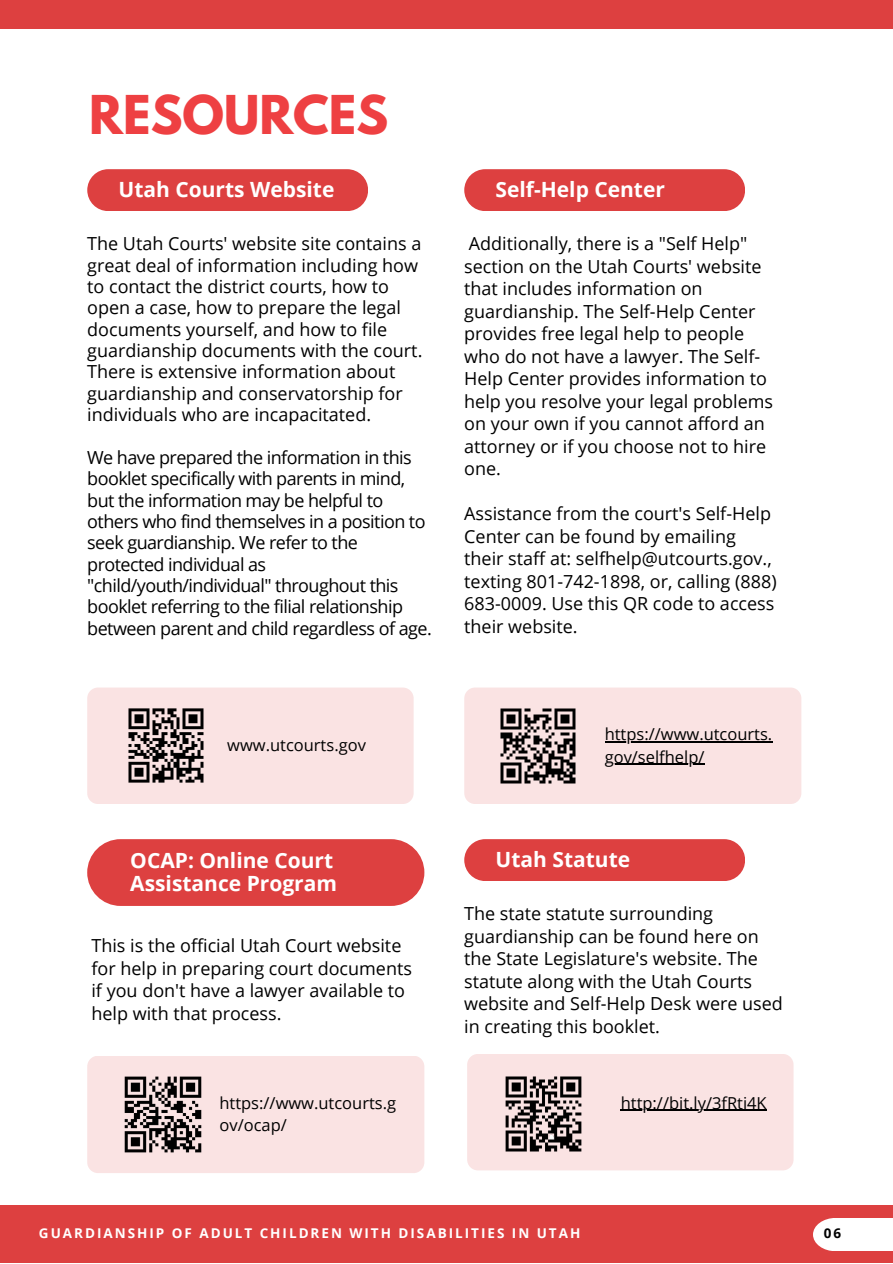
<style>
.page{position:relative;width:893px;height:1264px;background:#fff}
.page>*{position:absolute;margin:0;border:0;box-sizing:border-box;transform-origin:0 0}
.t1{font:700 47.4px "League Spartan";color:#ee4042}
.t2{font:700 21px/22.5px "Open Sans";color:#fff}
.t3{font:18px/22.5px "Open Sans";color:#000}
.t4{font:18px/21.3px "Open Sans";letter-spacing:-.03em;color:#000}
.t5{font:16.5px/22.5px "Open Sans";color:#000}
.t6{font:700 13.5px "Open Sans";letter-spacing:.145em;color:#fff}
.t7{font:700 13.5px "Open Sans";color:#000}
</style>
<div class="page">
<div style="left:0;top:1205px;width:892px;height:57px;background:#dd4040"></div>
<div style="left:0;top:0;width:892px;height:29px;background:#dd4040"></div>
<div style="left:813px;top:1218px;width:79px;height:32px;background:#fff"></div>
<div style="left:87px;top:169px;width:280px;height:42px;background:#dd4040;border-radius:21px"></div>
<div style="left:464px;top:169px;width:280px;height:42px;background:#dd4040;border-radius:21px"></div>
<div style="left:87px;top:687px;width:326px;height:117px;background:#fae3e3;border-radius:11px"></div>
<div style="left:464px;top:687px;width:337px;height:117px;background:#fae3e3;border-radius:11px"></div>
<img style="left:128px;top:708px;width:76px;height:75px">
<div style="left:464px;top:839px;width:280px;height:42px;background:#dd4040;border-radius:21px"></div>
<div style="left:467px;top:1053px;width:326px;height:117px;background:#fae3e3;border-radius:11px"></div>
<div style="left:87px;top:839px;width:337px;height:67px;background:#dd4040;border-radius:33px"></div>
<div style="left:87px;top:1055px;width:337px;height:118px;background:#fae3e3;border-radius:11px"></div>
<img style="left:124px;top:1076px;width:78px;height:77px">
<img style="left:500px;top:708px;width:76px;height:76px">
<img style="left:505px;top:1076px;width:77px;height:76px">
<hr style="left:604px;top:741px;width:168px;height:1px;background:#000">
<hr style="left:604px;top:763px;width:100px;height:2px;background:#000">
<hr style="left:620px;top:1109px;width:146px;height:2px;background:#000">
<h1 class="t1" style="left:89px;top:91px;width:300px">RESOURCES</h1>
<p class="t2" style="left:119px;top:177px;width:217px">Utah Courts Website</p>
<p class="t2" style="left:495px;top:177px;width:171px">Self-Help Center</p>
<p class="t3" style="left:87px;top:232px;width:337px;line-height:21.3px">The Utah Courts' website site contains a great deal of information including how to contact the district courts, how to open a case, how to prepare the legal documents yourself, and how to file guardianship documents with the court.<br>There is extensive information about guardianship and conservatorship for individuals who are incapacitated.</p>
<p class="t4" style="left:87px;top:446px;width:346px">We have prepared the information in this booklet specifically with parents in mind, but the information may be helpful to others who find themselves in a position to seek guardianship. We refer to the protected individual as "child/youth/individual" throughout this booklet referring to the filial relationship between parent and child regardless of age.</p>
<p class="t3" style="left:464px;top:232px;width:310px">Additionally, there is a "Self Help" section on the Utah Courts' website that includes information on guardianship. The Self-Help Center provides free legal help to people who do not have a lawyer. The Self-<br>Help Center provides information to help you resolve your legal problems on your own if you cannot afford an attorney or if you choose not to hire one.</p>
<p class="t3" style="left:464px;top:502px;width:314px">Assistance from the court's Self-Help Center can be found by emailing their staff at: selfhelp@utcourts.gov., texting 801-742-1898, or, calling (888)<br>683-0009. Use this QR code to access their website.</p>
<p class="t5" style="left:227px;top:733px;width:140px">www.utcourts.gov</p>
<p class="t2" style="left:130px;top:848px;width:208px">OCAP: Online Court<br>Assistance Program</p>
<p class="t3" style="left:91px;top:933px;width:322px">This is the official Utah Court website for help in preparing court documents if you don't have a lawyer available to help with that process.</p>
<p class="t5" style="left:604px;top:722px;width:169px">https://www.utcourts. gov/selfhelp/</p>
<p class="t2" style="left:495px;top:847px;width:136px">Utah Statute</p>
<p class="t3" style="left:464px;top:902px;width:320px">The state statute surrounding guardianship can be found here on the State Legislature's website. The statute along with the Utah Courts website and Self-Help Desk were used in creating this booklet.</p>
<p class="t5" style="left:219px;top:1091px;width:178px">https://www.utcourts.g ov/ocap/</p>
<p class="t5" style="left:620px;top:1091px;width:147px">http://bit.ly/3fRti4K</p>
<p class="t6" style="left:39px;top:1223px;width:543px">GUARDIANSHIP OF ADULT CHILDREN WITH DISABILITIES IN UTAH</p>
<p class="t7" style="left:823px;top:1223px;width:19px">06</p>
</div>
